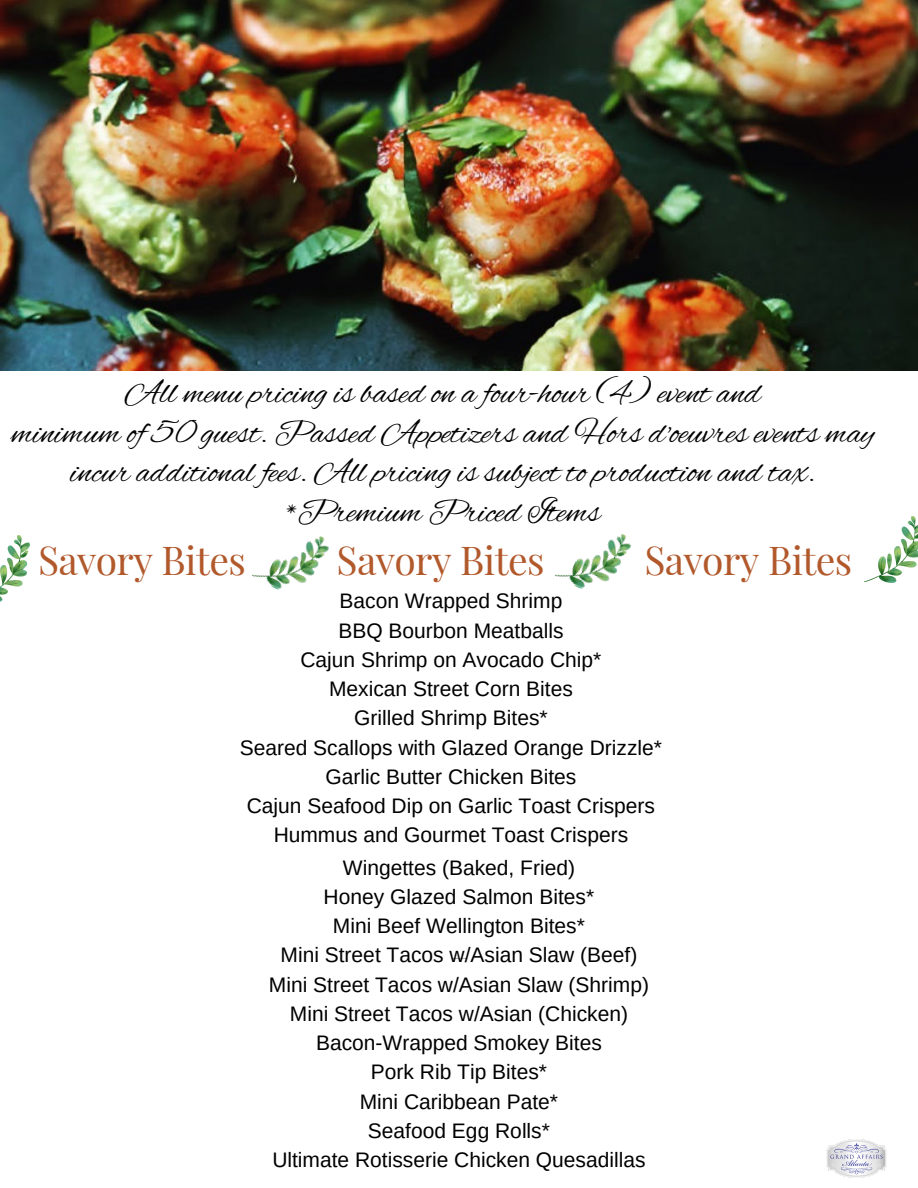
<style>
.page{position:relative;width:918px;height:1188px;background:#fff}
.page>*{position:absolute;margin:0;border:0;box-sizing:border-box;transform-origin:0 0}
.t1{font:39px "Playfair Display";letter-spacing:-.015em;color:#b2592c}
.t2{font:34.35px/39.3px "Alex Brush";color:#000;text-align:center}
.t3{font:21px/29.2px "Arimo";color:#000;text-align:center}
.t4{font:1.65px "Roboto";letter-spacing:.04em;color:#000}
</style>
<div class="page">
<img style="left:0;top:0;width:918px;height:370px">
<img style="left:0;top:535px;width:29px;height:67px">
<img style="left:252px;top:536px;width:77px;height:54px">
<img style="left:554px;top:534px;width:77px;height:55px">
<img style="left:865px;top:516px;width:53px;height:66px">
<img style="left:826px;top:1140px;width:61px;height:37px">
<p class="t2" style="left:11px;top:376px;width:864px">All menu pricing is based on a four-hour (4) event and<br>minimum of 50 guest. Passed Appetizers and Hors d'oeuvres events may incur additional fees. All pricing is subject to production and tax. *Premium Priced Items</p>
<h2 class="t1" style="left:38px;top:532px;width:209px">Savory Bites</h2>
<h2 class="t1" style="left:337px;top:532px;width:209px">Savory Bites</h2>
<h2 class="t1" style="left:644px;top:532px;width:209px">Savory Bites</h2>
<p class="t3" style="left:240px;top:586px;width:424px">Bacon Wrapped Shrimp<br>BBQ Bourbon Meatballs<br>Cajun Shrimp on Avocado Chip*<br>Mexican Street Corn Bites<br>Grilled Shrimp Bites*<br>Seared Scallops with Glazed Orange Drizzle*<br>Garlic Butter Chicken Bites<br>Cajun Seafood Dip on Garlic Toast Crispers<br>Hummus and Gourmet Toast Crispers</p>
<p class="t3" style="left:269px;top:853px;width:382px">Wingettes (Baked, Fried)<br>Honey Glazed Salmon Bites*<br>Mini Beef Wellington Bites*<br>Mini Street Tacos w/Asian Slaw (Beef)<br>Mini Street Tacos w/Asian Slaw (Shrimp)<br>Mini Street Tacos w/Asian (Chicken)<br>Bacon-Wrapped Smokey Bites<br>Pork Rib Tip Bites*<br>Mini Caribbean Pate*<br>Seafood Egg Rolls*<br>Ultimate Rotisserie Chicken Quesadillas</p>
<p class="t4" style="left:451px;top:957px;width:17px">Your paragraph text</p>
</div>
